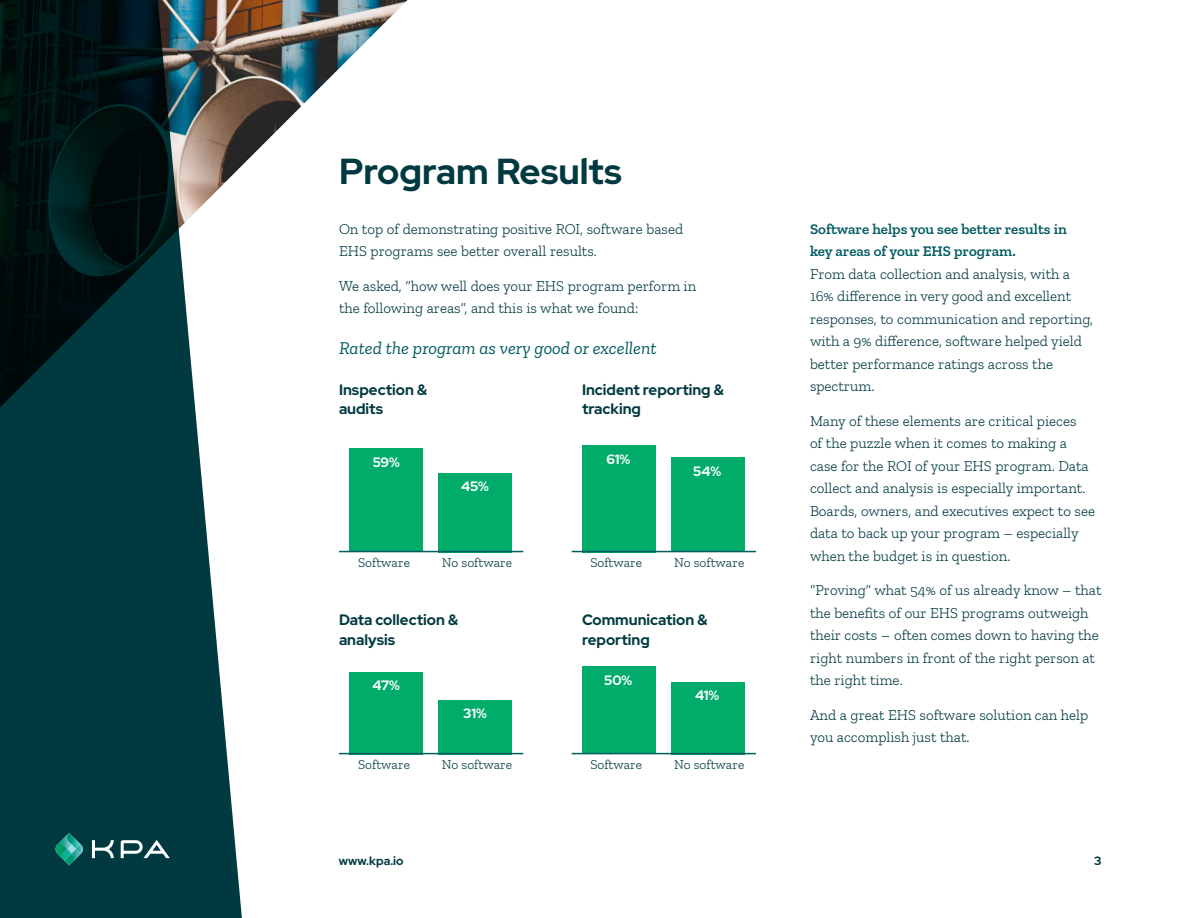
<style>
.page{position:relative;width:1188px;height:918px;background:#fff}
.page>*{position:absolute;margin:0;border:0;box-sizing:border-box;transform-origin:0 0}
.Heading_1{font:700 36px "Red Hat Display";color:#003a40}
.Intro_A{font:italic 18px "Zilla Slab";color:#045c63}
.Body_Text{font:300 15px/22.5px "Zilla Slab";color:#003a40}
.Heading_3{font:700 15px/19.5px "Red Hat Display";color:#003a40}
.Body_Text-2{font:300 13.5px "Zilla Slab";color:#003a40}
.Body_Text-3{font:700 13.5px "Red Hat Display";letter-spacing:-.015em;color:#fff}
.Body_Text-4{font:700 12px "Red Hat Display";letter-spacing:.005em;color:#003a40}
.s1{font-weight:600;color:#045c63}
</style>
<div class="page">
<img style="left:243px;top:0;width:165px;height:165px">
<svg style="left:0;top:0;width:243px;height:918px;background:#244a4d"></svg>
<svg style="left:56px;top:833px;width:27px;height:32px"></svg>
<svg style="left:92px;top:840px;width:22px;height:18px"></svg>
<svg style="left:121px;top:840px;width:49px;height:18px"></svg>
<div style="left:349px;top:672px;width:74px;height:82px;background:#00ac69"></div>
<div style="left:438px;top:700px;width:74px;height:54px;background:#00ac69"></div>
<div style="left:582px;top:666px;width:73px;height:88px;background:#00ac69"></div>
<div style="left:671px;top:682px;width:73px;height:72px;background:#00ac69"></div>
<hr style="left:339px;top:753px;width:184px;height:1px;background:#045c63">
<hr style="left:572px;top:753px;width:184px;height:1px;background:#045c63">
<div style="left:438px;top:473px;width:74px;height:79px;background:#00ac69"></div>
<div style="left:582px;top:445px;width:73px;height:107px;background:#00ac69"></div>
<div style="left:671px;top:457px;width:73px;height:95px;background:#00ac69"></div>
<div style="left:349px;top:449px;width:74px;height:103px;background:#00ac69"></div>
<hr style="left:572px;top:551px;width:184px;height:1px;background:#045c63">
<hr style="left:339px;top:551px;width:184px;height:1px;background:#045c63">
<p class="Heading_1" style="left:339px;top:147px;width:284px">Program Results</p>
<p class="Body_Text" style="left:339px;top:218px;width:346px">On top of demonstrating positive ROI, software based<br>EHS programs see better overall results.</p>
<p class="Body_Text" style="left:339px;top:275px;width:359px">We asked, “how well does your EHS program perform in the following areas”, and this is what we found:</p>
<p class="Intro_A" style="left:339px;top:338px;width:319px">Rated the program as very good or excellent</p>
<p class="Heading_3" style="left:339px;top:380px;width:90px">Inspection &amp; audits</p>
<p class="Heading_3" style="left:582px;top:380px;width:143px">Incident reporting &amp; tracking</p>
<p class="Body_Text-3" style="left:373px;top:453px;width:29px">59%</p>
<p class="Body_Text-3" style="left:606px;top:450px;width:25px">61%</p>
<p class="Body_Text-3" style="left:693px;top:462px;width:29px">54%</p>
<p class="Body_Text-3" style="left:461px;top:478px;width:29px">45%</p>
<p class="Body_Text-2" style="left:358px;top:555px;width:53px">Software</p>
<p class="Body_Text-2" style="left:442px;top:555px;width:72px">No software</p>
<p class="Body_Text-2" style="left:590px;top:555px;width:53px">Software</p>
<p class="Body_Text-2" style="left:674px;top:555px;width:72px">No software</p>
<p class="Heading_3" style="left:339px;top:610px;width:121px">Data collection &amp; analysis</p>
<p class="Heading_3" style="left:582px;top:610px;width:127px">Communication &amp; reporting</p>
<p class="Body_Text-3" style="left:373px;top:676px;width:29px">47%</p>
<p class="Body_Text-3" style="left:604px;top:672px;width:30px">50%</p>
<p class="Body_Text-3" style="left:695px;top:686px;width:26px">41%</p>
<p class="Body_Text-3" style="left:463px;top:704px;width:25px">31%</p>
<p class="Body_Text-2" style="left:358px;top:757px;width:53px">Software</p>
<p class="Body_Text-2" style="left:442px;top:757px;width:72px">No software</p>
<p class="Body_Text-2" style="left:590px;top:757px;width:53px">Software</p>
<p class="Body_Text-2" style="left:674px;top:757px;width:72px">No software</p>
<p class="Body_Text" style="left:810px;top:218px;width:285px"><span class="s1">Software helps you see better results in key areas of your EHS program.<br></span>From data collection and analysis, with a 16% difference in very good and excellent responses, to communication and reporting, with a 9% difference, software helped yield better performance ratings across the spectrum.</p>
<p class="Body_Text" style="left:810px;top:410px;width:287px">Many of these elements are critical pieces<br>of the puzzle when it comes to making a case for the ROI of your EHS program. Data collect and analysis is especially important.<br>Boards, owners, and executives expect to see data to back up your program – especially when the budget is in question.</p>
<p class="Body_Text" style="left:810px;top:579px;width:293px">“Proving” what 54% of us already know – that the benefits of our EHS programs outweigh their costs – often comes down to having the right numbers in front of the right person at the right time.</p>
<p class="Body_Text" style="left:810px;top:704px;width:280px">And a great EHS software solution can help you accomplish just that.</p>
<p class="Body_Text-4" style="left:339px;top:852px;width:66px">www.kpa.io</p>
<p class="Body_Text-4" style="left:1094px;top:852px;width:9px">3</p>
</div>
